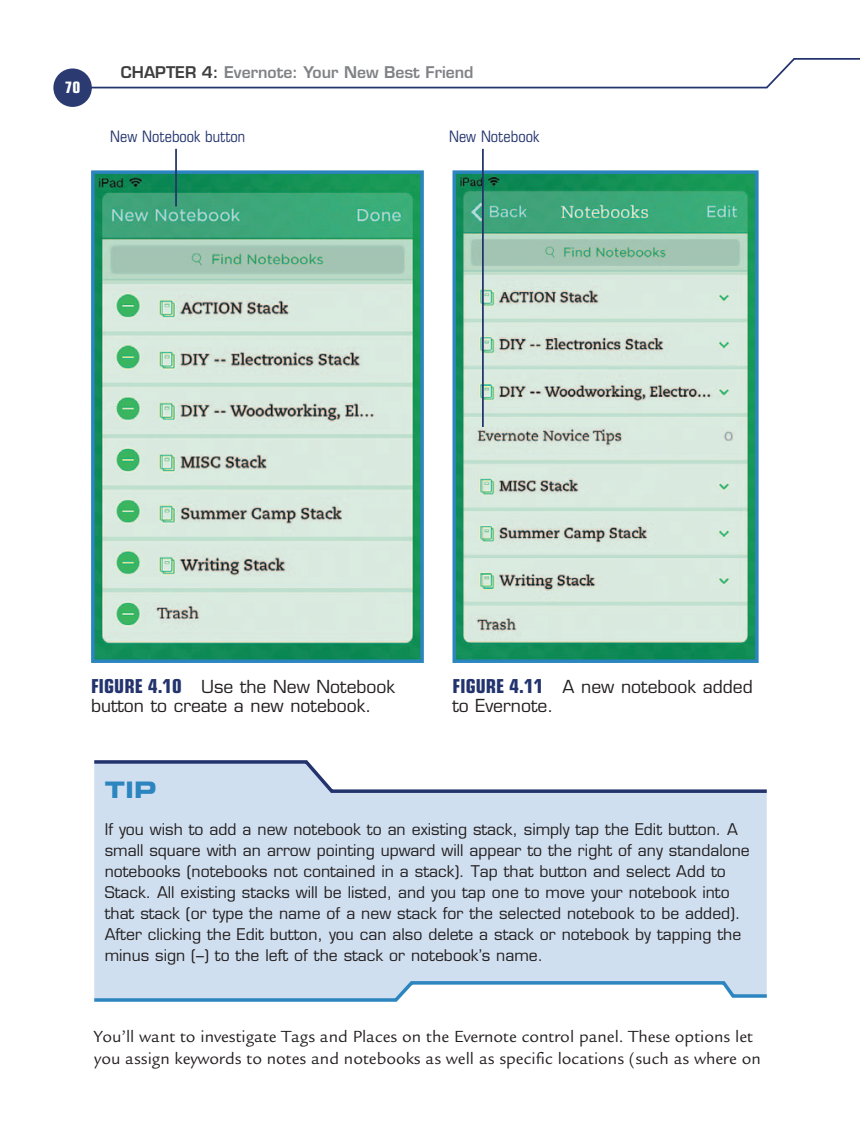
<style>
.page{position:relative;width:860px;height:1142px;background:#fff}
.page>*{position:absolute;margin:0;border:0;box-sizing:border-box;transform-origin:0 0}
.t1{font:22.75px "Eurostile LT Std Bold Ex 2";color:#2c85bf}
.t2{font:17.5px/22.8px "Legacy Sans Std";color:#231f20}
.t3{font:17.5px/19.2px "Eurostile LT Std";color:#231f20}
.t4{font:15.75px/21px "Eurostile LT Std";color:#231f20}
.t5{font:600 15.75px "Eurostile LT Std";color:#808285}
.t6{font:condensed 15.75px "Eurostile LT Std";color:#23336d}
.t7{font:700 condensed 15.75px "Eurostile LT Std";color:#fff}
.s1{color:#3e3e3f}
.s2{font-weight:700;font-stretch:condensed;font-size:19.25px;color:#23336d}
</style>
<div class="page">
<div style="left:53px;top:68px;width:39px;height:39px;background:#2b3b72;border-radius:50%"></div>
<svg style="left:89px;top:58px;width:770px;height:31px"></svg>
<div style="left:94px;top:794px;width:672px;height:185px;background:#d0dfef"></div>
<svg style="left:94px;top:760px;width:673px;height:34px"></svg>
<svg style="left:94px;top:979px;width:673px;height:23px"></svg>
<img style="left:96px;top:175px;width:323px;height:483px">
<div style="left:91px;top:170px;width:333px;height:493px;border:4px solid #2c85bf"></div>
<img style="left:457px;top:175px;width:296px;height:483px">
<div style="left:452px;top:170px;width:306px;height:493px;border:4px solid #2c85bf"></div>
<hr style="left:175px;top:149px;width:2px;height:57px;background:#23336d">
<hr style="left:482px;top:149px;width:1px;height:278px;background:#23336d">
<p class="t7" style="left:65px;top:81px;width:17px">70</p>
<p class="t5" style="left:121px;top:66px;width:354px"><span class="s1">CHAPTER 4:</span> Evernote: Your New Best Friend</p>
<p class="t6" style="left:110px;top:131px;width:136px">New Notebook button</p>
<p class="t6" style="left:449px;top:131px;width:92px">New Notebook</p>
<p class="t3" style="left:91px;top:678px;width:305px"><span class="s2">FIGURE 4.10</span> Use the New Notebook button to create a new notebook.</p>
<p class="t3" style="left:452px;top:678px;width:302px"><span class="s2">FIGURE 4.11</span> A new notebook added to Evernote.</p>
<h1 class="t1" style="left:105px;top:781px;width:53px">TIP</h1>
<p class="t4" style="left:105px;top:820px;width:646px">If you wish to add a new notebook to an existing stack, simply tap the Edit button. A small square with an arrow pointing upward will appear to the right of any standalone notebooks (notebooks not contained in a stack). Tap that button and select Add to Stack. All existing stacks will be listed, and you tap one to move your notebook into that stack (or type the name of a new stack for the selected notebook to be added).<br>After clicking the Edit button, you can also delete a stack or notebook by tapping the minus sign (–) to the left of the stack or notebook’s name.</p>
<p class="t2" style="left:94px;top:1026px;width:668px">You’ll want to investigate Tags and Places on the Evernote control panel. These options let you assign keywords to notes and notebooks as well as specific locations (such as where on</p>
</div>
